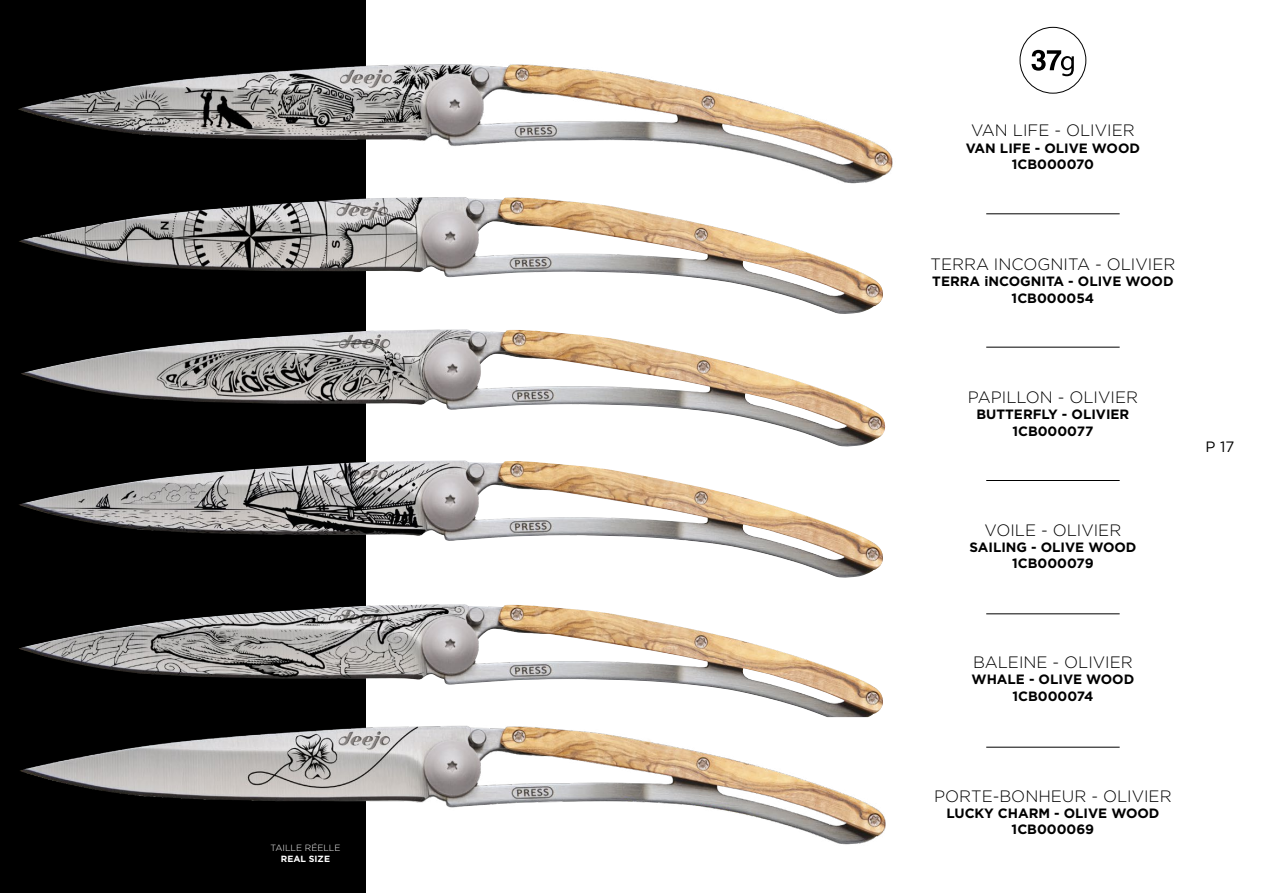
<style>
.page{position:relative;width:1263px;height:893px;background:#fff}
.page>*{position:absolute;margin:0;border:0;box-sizing:border-box;transform-origin:0 0}
.t1{font:300 16.5px "Gotham";color:#000}
.t2{font:15px "Gotham";color:#000}
.t3{font:700 13.5px/16.2px "Gotham";color:#000;text-align:center}
.t4{font:300 9px "Gotham";color:#fff}
.t5{font:700 9px "Gotham";color:#fff}
</style>
<div class="page">
<div style="left:0;top:0;width:366px;height:893px;background:#000"></div>
<img style="left:19px;top:197px;width:864px;height:117px">
<img style="left:19px;top:604px;width:864px;height:112px">
<img style="left:21px;top:329px;width:865px;height:118px">
<img style="left:19px;top:461px;width:864px;height:117px">
<hr style="left:986px;top:480px;width:134px;height:1px;background:#000">
<hr style="left:986px;top:614px;width:134px;height:1px;background:#000">
<hr style="left:986px;top:347px;width:134px;height:1px;background:#000">
<img style="left:18px;top:64px;width:875px;height:120px">
<hr style="left:986px;top:214px;width:134px;height:1px;background:#000">
<img style="left:20px;top:716px;width:866px;height:129px">
<hr style="left:986px;top:747px;width:134px;height:1px;background:#000">
<div style="left:1020px;top:27px;width:66px;height:67px;border:1px solid #000;border-radius:50%"></div>
<svg style="left:1031px;top:50px;width:43px;height:26px"></svg>
<p class="t4" style="left:270px;top:842px;width:71px">TAILLE RÉELLE</p>
<p class="t5" style="left:281px;top:853px;width:51px">REAL SIZE</p>
<p class="t1" style="left:971px;top:120px;width:165px">VAN LIFE - OLIVIER</p>
<p class="t3" style="left:966px;top:140px;width:176px">VAN LIFE - OLIVE WOOD<br>1CB000070</p>
<p class="t1" style="left:930px;top:254px;width:246px">TERRA INCOGNITA - OLIVIER</p>
<p class="t3" style="left:932px;top:273px;width:243px">TERRA iNCOGNITA - OLIVE WOOD<br>1CB000054</p>
<p class="t1" style="left:968px;top:387px;width:172px">PAPILLON - OLIVIER</p>
<p class="t3" style="left:976px;top:406px;width:154px">BUTTERFLY - OLIVIER<br>1CB000077</p>
<p class="t1" style="left:985px;top:520px;width:138px">VOILE - OLIVIER</p>
<p class="t3" style="left:969px;top:539px;width:169px">SAILING - OLIVE WOOD<br>1CB000079</p>
<p class="t1" style="left:973px;top:652px;width:161px">BALEINE - OLIVIER</p>
<p class="t3" style="left:971px;top:671px;width:164px">WHALE - OLIVE WOOD<br>1CB000074</p>
<p class="t2" style="left:1205px;top:437px;width:30px">P 17</p>
<p class="t1" style="left:934px;top:785px;width:239px">PORTE-BONHEUR - OLIVIER</p>
<p class="t3" style="left:946px;top:805px;width:215px">LUCKY CHARM - OLIVE WOOD<br>1CB000069</p>
</div>
